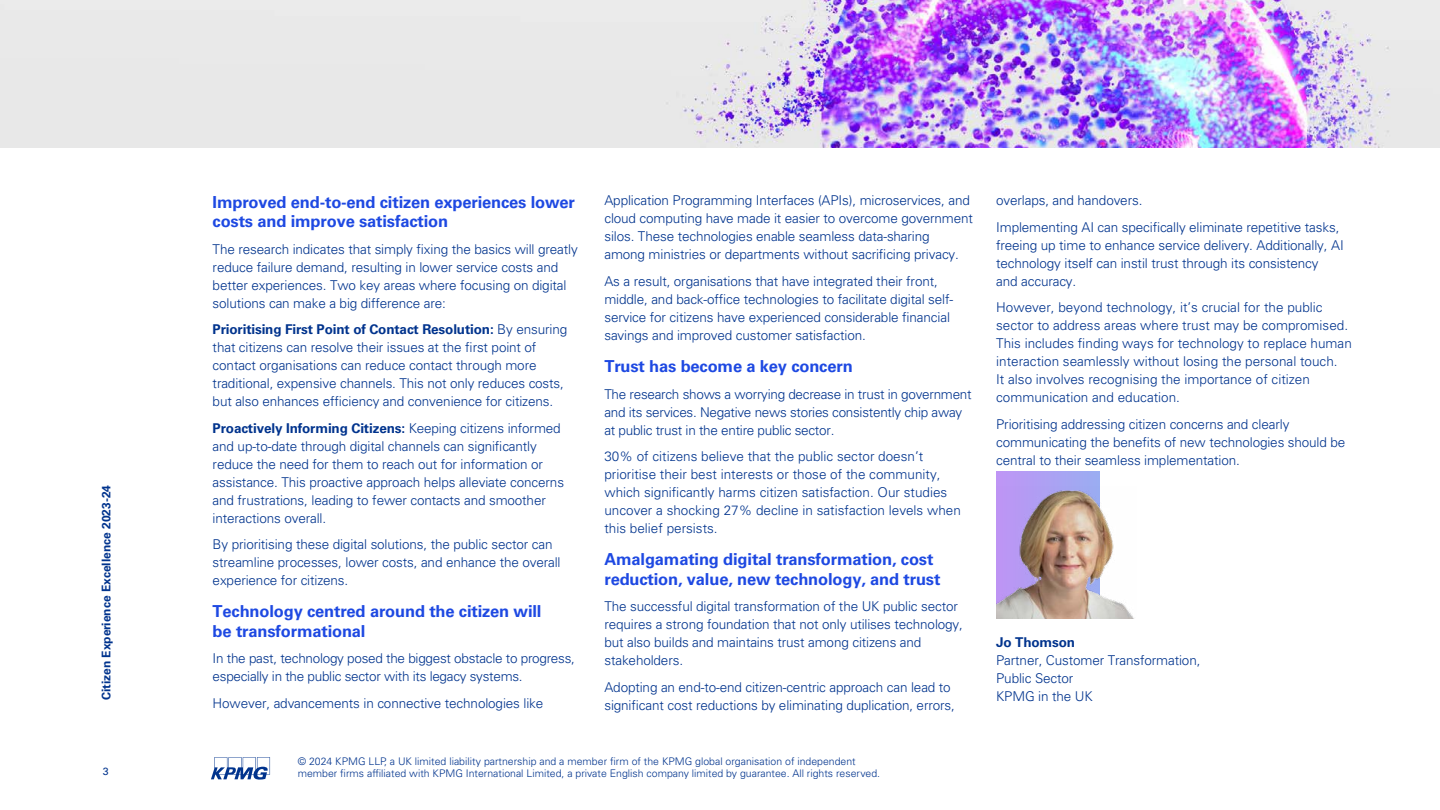
<style>
.page{position:relative;width:1440px;height:810px;background:#fff}
.page>*{position:absolute;margin:0;border:0;box-sizing:border-box;transform-origin:0 0}
.t1{font:700 16.5px/19.5px "Univers LT Std";letter-spacing:-.01em;color:#1e49e2}
.t2{font:300 13.5px/18px "Univers LT Std";letter-spacing:-.01em;color:#00338d}
.t3{font:700 13.5px "Univers LT Std";letter-spacing:-.01em;color:#00338d}
.t4{font:700 12px "Univers LT Std";color:#00338d}
.t5{font:300 10.5px/12.6px "Univers LT Std";color:#00338d}
.t6{font:10.5px "Univers LT Std";color:#00338d}
.s1{font-weight:700}
</style>
<div class="page">
<img style="left:0;top:0;width:1440px;height:148px">
<div style="left:996px;top:471px;width:103px;height:148px;background:linear-gradient(to right,#bf95f5,#9aadf1)"></div>
<img style="left:996px;top:486px;width:138px;height:133px">
<svg style="left:211px;top:757px;width:59px;height:23px"></svg>
<p class="t4" style="left:99px;top:700px;width:217px;rotate:-90deg">Citizen Experience Excellence 2023-24</p>
<p class="t1" style="left:213px;top:192px;width:364px">Improved end-to-end citizen experiences lower costs and improve satisfaction</p>
<p class="t2" style="left:213px;top:240px;width:367px">The research indicates that simply fixing the basics will greatly reduce failure demand, resulting in lower service costs and better experiences. Two key areas where focusing on digital solutions can make a big difference are:</p>
<p class="t2" style="left:213px;top:320px;width:356px"><span class="s1">Prioritising First Point of Contact Resolution:</span> By ensuring that citizens can resolve their issues at the first point of contact organisations can reduce contact through more traditional, expensive channels. This not only reduces costs, but also enhances efficiency and convenience for citizens.</p>
<p class="t2" style="left:213px;top:419px;width:353px"><span class="s1">Proactively Informing Citizens:</span> Keeping citizens informed and up-to-date through digital channels can significantly reduce the need for them to reach out for information or assistance. This proactive approach helps alleviate concerns and frustrations, leading to fewer contacts and smoother interactions overall.</p>
<p class="t2" style="left:213px;top:535px;width:349px">By prioritising these digital solutions, the public sector can streamline processes, lower costs, and enhance the overall experience for citizens.</p>
<p class="t1" style="left:213px;top:602px;width:330px">Technology centred around the citizen will be transformational</p>
<p class="t2" style="left:213px;top:650px;width:364px">In the past, technology posed the biggest obstacle to progress, especially in the public sector with its legacy systems.</p>
<p class="t2" style="left:213px;top:694px;width:332px">However, advancements in connective technologies like</p>
<p class="t2" style="left:604px;top:192px;width:370px">Application Programming Interfaces (APIs), microservices, and cloud computing have made it easier to overcome government silos. These technologies enable seamless data-sharing among ministries or departments without sacrificing privacy.</p>
<p class="t2" style="left:604px;top:272px;width:350px">As a result, organisations that have integrated their front, middle, and back-office technologies to facilitate digital self&shy;service for citizens have experienced considerable financial savings and improved customer satisfaction.</p>
<p class="t1" style="left:604px;top:357px;width:250px">Trust has become a key concern</p>
<p class="t2" style="left:604px;top:385px;width:369px">The research shows a worrying decrease in trust in government and its services. Negative news stories consistently chip away at public trust in the entire public sector.</p>
<p class="t2" style="left:604px;top:447px;width:358px">30% of citizens believe that the public sector doesn’t prioritise their best interests or those of the community, which significantly harms citizen satisfaction. Our studies uncover a shocking 27% decline in satisfaction levels when this belief persists.</p>
<p class="t1" style="left:604px;top:550px;width:337px">Amalgamating digital transformation, cost reduction, value, new technology, and trust</p>
<p class="t2" style="left:604px;top:598px;width:360px">The successful digital transformation of the UK public sector requires a strong foundation that not only utilises technology, but also builds and maintains trust among citizens and stakeholders.</p>
<p class="t2" style="left:604px;top:678px;width:352px">Adopting an end-to-end citizen-centric approach can lead to significant cost reductions by eliminating duplication, errors,</p>
<p class="t6" style="left:103px;top:765px;width:7px">3</p>
<p class="t5" style="left:298px;top:755px;width:584px">© 2024 KPMG LLP, a UK limited liability partnership and a member firm of the KPMG global organisation of independent member firms affiliated with KPMG International Limited, a private English company limited by guarantee. All rights reserved.</p>
<p class="t2" style="left:996px;top:187px;width:345px;line-height:26.5px">overlaps, and handovers.<br>Implementing AI can specifically eliminate repetitive tasks,</p>
<p class="t2" style="left:996px;top:236px;width:349px">freeing up time to enhance service delivery. Additionally, AI technology itself can instil trust through its consistency<br>and accuracy.</p>
<p class="t2" style="left:996px;top:299px;width:357px">However, beyond technology, it’s crucial for the public sector to address areas where trust may be compromised.<br>This includes finding ways for technology to replace human interaction seamlessly without losing the personal touch.<br>It also involves recognising the importance of citizen communication and education.</p>
<p class="t2" style="left:996px;top:415px;width:351px">Prioritising addressing citizen concerns and clearly communicating the benefits of new technologies should be central to their seamless implementation.</p>
<p class="t3" style="left:996px;top:634px;width:81px">Jo Thomson</p>
<p class="t2" style="left:996px;top:651px;width:206px">Partner, Customer Transformation,<br>Public Sector<br>KPMG in the UK</p>
</div>
